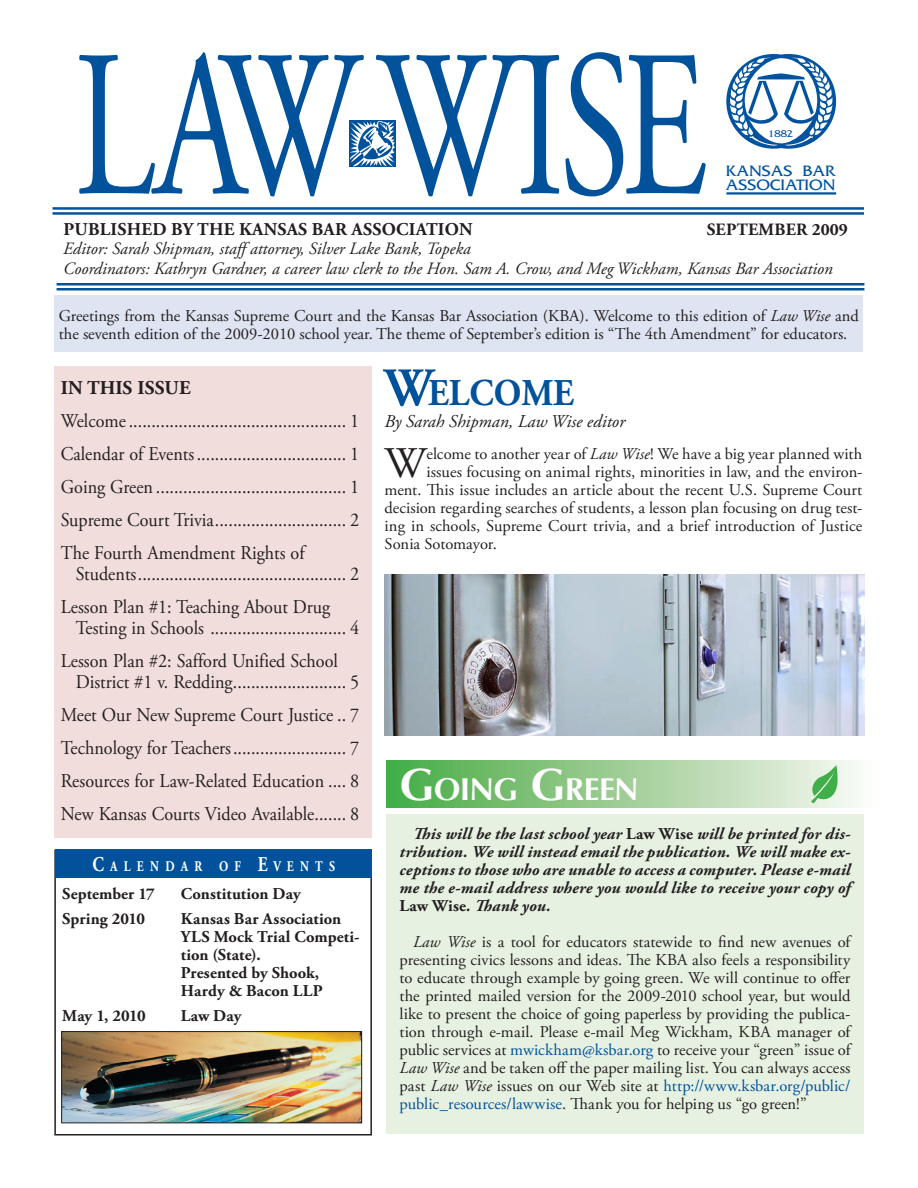
<style>
.page{position:relative;width:918px;height:1188px;background:#fff}
.page>*{position:absolute;margin:0;border:0;box-sizing:border-box;transform-origin:0 0}
.t1{font:208.5px "Adobe Garamond Pro";letter-spacing:-.035em;color:#01529a;scale:.7 1}
.Body{font:43.65px "Adobe Garamond Pro";color:#231f20}
.Headline{font:700 37.8px "Adobe Garamond Pro";color:#01529a;scale:.93 1}
.Body-2{font:700 31.5px "Optima";letter-spacing:-.015em;color:#fff}
.t2{font:19.5px/21px "Adobe Garamond Pro";color:#231f20;scale:.93 1}
.t3{font:700 19.5px "Adobe Garamond Pro";color:#231f20}
.t4{font:700 18px "Adobe Garamond Pro";letter-spacing:.015em;color:#231f20}
.By_Line{font:italic 18px "Adobe Garamond Pro";color:#231f20}
.t5{font:italic 17.25px "Adobe Garamond Pro";color:#231f20}
.t6{font:700 17.25px "Adobe Garamond Pro";letter-spacing:.015em;color:#231f20}
.Body-3{font:16.5px/18px "Adobe Garamond Pro";color:#231f20}
.Body-4{font:italic 700 16.5px/18px "Adobe Garamond Pro";letter-spacing:.01em;color:#231f20;text-align:justify}
.Calendar__Left{font:700 16.5px/18px "Adobe Garamond Pro";letter-spacing:.005em;color:#231f20}
.t7{font:15.75px/13.8px "Friz Quadrata";color:#0153a0;scale:1.11 1}
.t8{font:700 14.7px "Adobe Garamond Pro";letter-spacing:.535em;color:#fff;scale:.8 1}
.t9{font:10.2px "Friz Quadrata";color:#0153a0;scale:1.1 1}
.s1{font-style:italic}
.s2{font-size:21px}
.s3{font-size:54px}
.s4{font-size:45px}
.s5{font-style:normal}
.s6{color:#01529a}
</style>
<div class="page">
<div style="left:54px;top:296px;width:809px;height:56px;background:#dee4f1"></div>
<hr style="left:57px;top:283px;width:807px;height:3px;background:#01529a">
<hr style="left:57px;top:288px;width:807px;height:3px;background:#01529a">
<hr style="left:52px;top:207px;width:812px;height:3px;background:#01529a">
<hr style="left:52px;top:212px;width:812px;height:3px;background:#01529a">
<div style="left:54px;top:366px;width:317px;height:472px;background:#f1dddb"></div>
<div style="left:349px;top:121px;width:47px;height:46px;background:#01529a"></div>
<svg style="left:350px;top:121px;width:45px;height:46px"></svg>
<hr style="left:726px;top:192px;width:110px;height:3px;background:#0153a0">
<svg style="left:726px;top:54px;width:110px;height:95px"></svg>
<div style="left:54px;top:850px;width:318px;height:286px;border:2px solid #231f20"></div>
<img style="left:63px;top:1033px;width:297px;height:88px">
<div style="left:61px;top:1031px;width:301px;height:92px;border:1px solid #231f20"></div>
<div style="left:56px;top:850px;width:316px;height:28px;background:#01529a"></div>
<div style="left:386px;top:814px;width:478px;height:320px;background:#e7f1e2"></div>
<div style="left:386px;top:761px;width:488px;height:46px;background:linear-gradient(to right,#46a942,#fcf8f5)"></div>
<svg style="left:810px;top:765px;width:28px;height:38px"></svg>
<img style="left:385px;top:574px;width:479px;height:162px">
<p class="t1" style="left:74px;top:2px;width:906px">LAW WISE</p>
<p class="t9" style="left:768px;top:128px;width:24px">1882</p>
<p class="t7" style="left:726px;top:164px;width:100px">KANSAS BAR<br>ASSOCIATION</p>
<p class="t4" style="left:63px;top:218px;width:411px">PUBLISHED BY THE KANSAS BAR ASSOCIATION</p>
<p class="t6" style="left:707px;top:219px;width:143px">SEPTEMBER 2009</p>
<p class="t5" style="left:63px;top:238px;width:409px">Editor: Sarah Shipman, staff attorney, Silver Lake Bank, Topeka</p>
<p class="t5" style="left:63px;top:258px;width:771px">Coordinators: Kathryn Gardner, a career law clerk to the Hon. Sam A. Crow, and Meg Wickham, Kansas Bar Association</p>
<p class="Body-3" style="left:59px;top:307px;width:801px">Greetings from the Kansas Supreme Court and the Kansas Bar Association (KBA). Welcome to this edition of <span class="s1">Law Wise</span> and the seventh edition of the 2009-2010 school year. The theme of September’s edition is “The 4th Amendment” for educators.</p>
<p class="t3" style="left:61px;top:376px;width:131px">IN THIS ISSUE</p>
<p class="t2" style="left:61px;top:411px;width:322px">Welcome ................................................ 1</p>
<p class="t2" style="left:61px;top:444px;width:322px">Calendar of Events................................. 1</p>
<p class="t2" style="left:61px;top:477px;width:322px">Going Green .......................................... 1</p>
<p class="t2" style="left:61px;top:510px;width:322px">Supreme Court Trivia............................. 2</p>
<p class="t2" style="left:76px;top:543px;width:306px;text-indent:-15px">The Fourth Amendment Rights of<br>Students.............................................. 2</p>
<p class="t2" style="left:76px;top:597px;width:306px;text-indent:-15px">Lesson Plan #1: Teaching About Drug<br>Testing in Schools .............................. 4</p>
<p class="t2" style="left:76px;top:651px;width:306px;text-indent:-15px">Lesson Plan #2: Safford Unified School<br>District #1 v. Redding......................... 5</p>
<p class="t2" style="left:61px;top:705px;width:322px">Meet Our New Supreme Court Justice .. 7</p>
<p class="t2" style="left:61px;top:738px;width:322px">Technology for Teachers......................... 7</p>
<p class="t2" style="left:61px;top:771px;width:322px">Resources for Law-Related Education .... 8</p>
<p class="t2" style="left:61px;top:804px;width:322px">New Kansas Courts Video Available....... 8</p>
<p class="t8" style="left:92px;top:858px;width:305px"><span class="s2">C</span>ALENDAR OF <span class="s2">E</span>VENTS</p>
<p class="Calendar__Left" style="left:62px;top:886px;width:94px">September 17</p>
<p class="Calendar__Left" style="left:181px;top:886px;width:122px">Constitution Day</p>
<p class="Calendar__Left" style="left:62px;top:910px;width:84px">Spring 2010</p>
<p class="Calendar__Left" style="left:181px;top:910px;width:180px">Kansas Bar Association<br>YLS Mock Trial Competi&shy;tion (State).<br>Presented by Shook,<br>Hardy &amp; Bacon LLP</p>
<p class="Calendar__Left" style="left:62px;top:1007px;width:85px">May 1, 2010</p>
<p class="Calendar__Left" style="left:181px;top:1007px;width:62px">Law Day</p>
<p class="Headline" style="left:385px;top:371px;width:205px"><span class="s3">W</span>ELCOME</p>
<p class="By_Line" style="left:385px;top:411px;width:242px">By Sarah Shipman, Law Wise editor</p>
<p class="Body" style="left:385px;top:437px;width:43px">W</p>
<p class="Body-3" style="left:426px;top:445px;width:438px">elcome to another year of <span class="s1">Law Wise</span>! We have a big year planned with</p>
<p class="Body-3" style="left:426px;top:463px;width:438px">issues focusing on animal rights, minorities in law, and the environ-</p>
<p class="Body-3" style="left:385px;top:481px;width:479px">ment. This issue includes an article about the recent U.S. Supreme Court</p>
<p class="Body-3" style="left:385px;top:499px;width:479px">decision regarding searches of students, a lesson plan focusing on drug test-</p>
<p class="Body-3" style="left:385px;top:517px;width:479px">ing in schools, Supreme Court trivia, and a brief introduction of Justice</p>
<p class="Body-3" style="left:385px;top:535px;width:114px">Sonia Sotomayor.</p>
<p class="Body-2" style="left:400px;top:771px;width:241px"><span class="s4">G</span>OING <span class="s4">G</span>REEN</p>
<p class="Body-4" style="left:400px;top:826px;width:452px;text-indent:14px">This will be the last school year <span class="s5">Law Wise</span> will be printed for dis&shy;tribution. We will instead email the publication. We will make ex&shy;ceptions to those who are unable to access a computer. Please e-mail me the e-mail address where you would like to receive your copy of <span class="s5">Law Wise</span>. Thank you.</p>
<p class="Body-3" style="left:400px;top:934px;width:453px;text-align:justify;text-indent:14px"><span class="s1">Law Wise</span> is a tool for educators statewide to find new avenues of presenting civics lessons and ideas. The KBA also feels a responsibility to educate through example by going green. We will continue to offer the printed mailed version for the 2009-2010 school year, but would like to present the choice of going paperless by providing the publica&shy;tion through e-mail. Please e-mail Meg Wickham, KBA manager of public services at <span class="s6">mwickham@ksbar.org</span> to receive your “green” issue of <span class="s1">Law Wise</span> and be taken off the paper mailing list. You can always access past <span class="s1">Law Wise</span> issues on our Web site at <span class="s6">http://www.ksbar.org/public/ public_resources/lawwise</span>. Thank you for helping us “go green!”</p>
</div>
